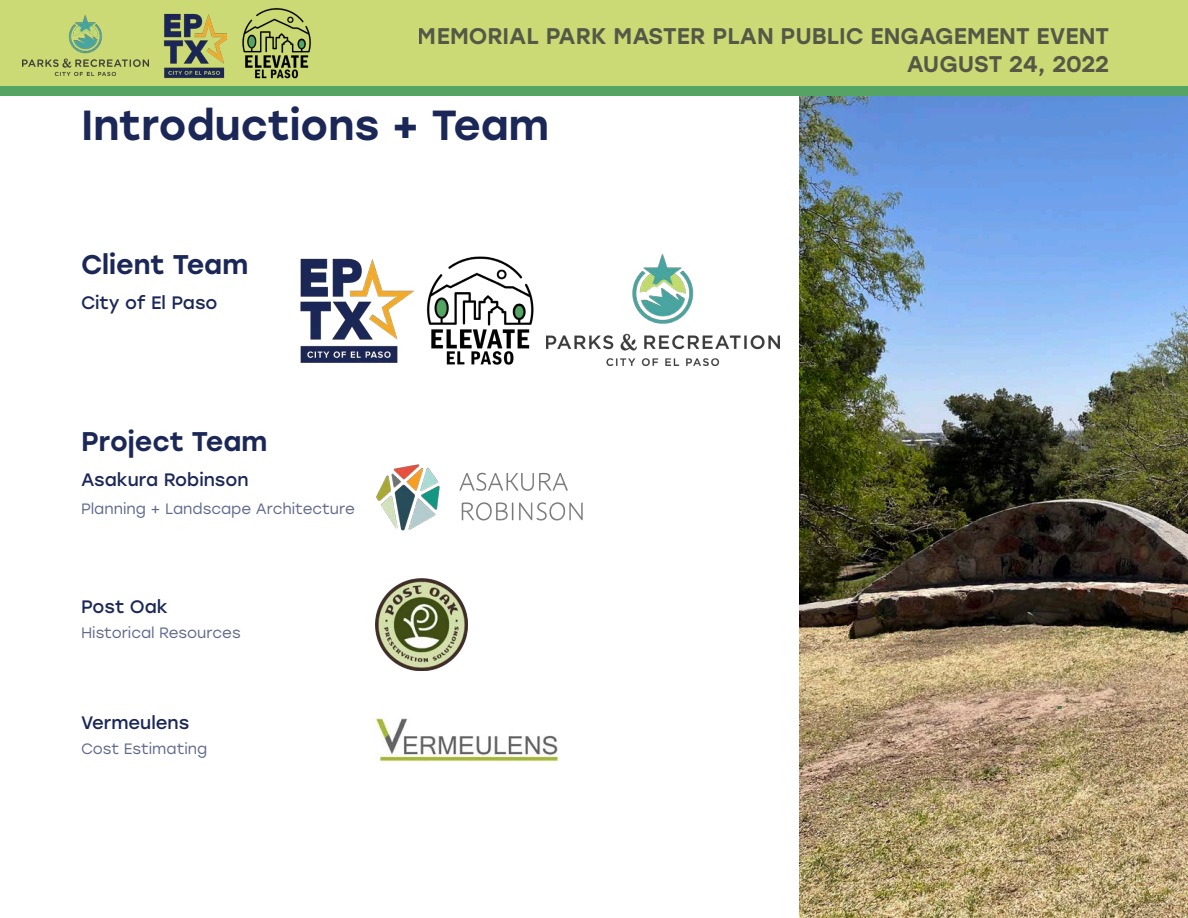
<style>
.page{position:relative;width:1188px;height:918px;background:#fff}
.page>*{position:absolute;margin:0;border:0;box-sizing:border-box;transform-origin:0 0}
.heading_1{font:500 42px "Stolzl";color:#1b2757}
.heading_2{font:500 27px "Stolzl";color:#1b2757}
.t1{font:500 22.65px/27.8px "Stolzl";color:#38383c;text-align:right}
.heading_4{font:18px "Stolzl";color:#1b2757}
.body{font:15px "Stolzl";color:#60698d}
</style>
<div class="page">
<div style="left:0;top:0;width:1188px;height:87px;background:#cbda74"></div>
<div style="left:0;top:87px;width:1188px;height:9px;background:#55a463"></div>
<img style="left:22px;top:15px;width:127px;height:60px">
<img style="left:163px;top:13px;width:63px;height:66px">
<img style="left:242px;top:8px;width:69px;height:71px">
<img style="left:799px;top:96px;width:389px;height:822px">
<img style="left:376px;top:464px;width:207px;height:67px">
<img style="left:376px;top:578px;width:92px;height:92px">
<img style="left:376px;top:718px;width:182px;height:43px">
<img style="left:300px;top:258px;width:114px;height:105px">
<img style="left:426px;top:256px;width:108px;height:109px">
<img style="left:546px;top:254px;width:234px;height:112px">
<h3 class="t1" style="left:418px;top:21px;width:693px">MEMORIAL PARK MASTER PLAN PUBLIC ENGAGEMENT EVENT<br>AUGUST 24, 2022</h3>
<p class="heading_1" style="left:81px;top:96px;width:470px">Introductions + Team</p>
<p class="heading_2" style="left:81px;top:245px;width:169px">Client Team</p>
<p class="heading_4" style="left:81px;top:290px;width:138px">City of El Paso</p>
<p class="heading_2" style="left:81px;top:422px;width:188px">Project Team</p>
<p class="heading_4" style="left:81px;top:467px;width:169px">Asakura Robinson</p>
<p class="body" style="left:81px;top:499px;width:276px">Planning + Landscape Architecture</p>
<p class="heading_4" style="left:81px;top:594px;width:88px">Post Oak</p>
<p class="body" style="left:81px;top:622px;width:161px">Historical Resources</p>
<p class="heading_4" style="left:81px;top:710px;width:110px">Vermeulens</p>
<p class="body" style="left:81px;top:738px;width:128px">Cost Estimating</p>
</div>
